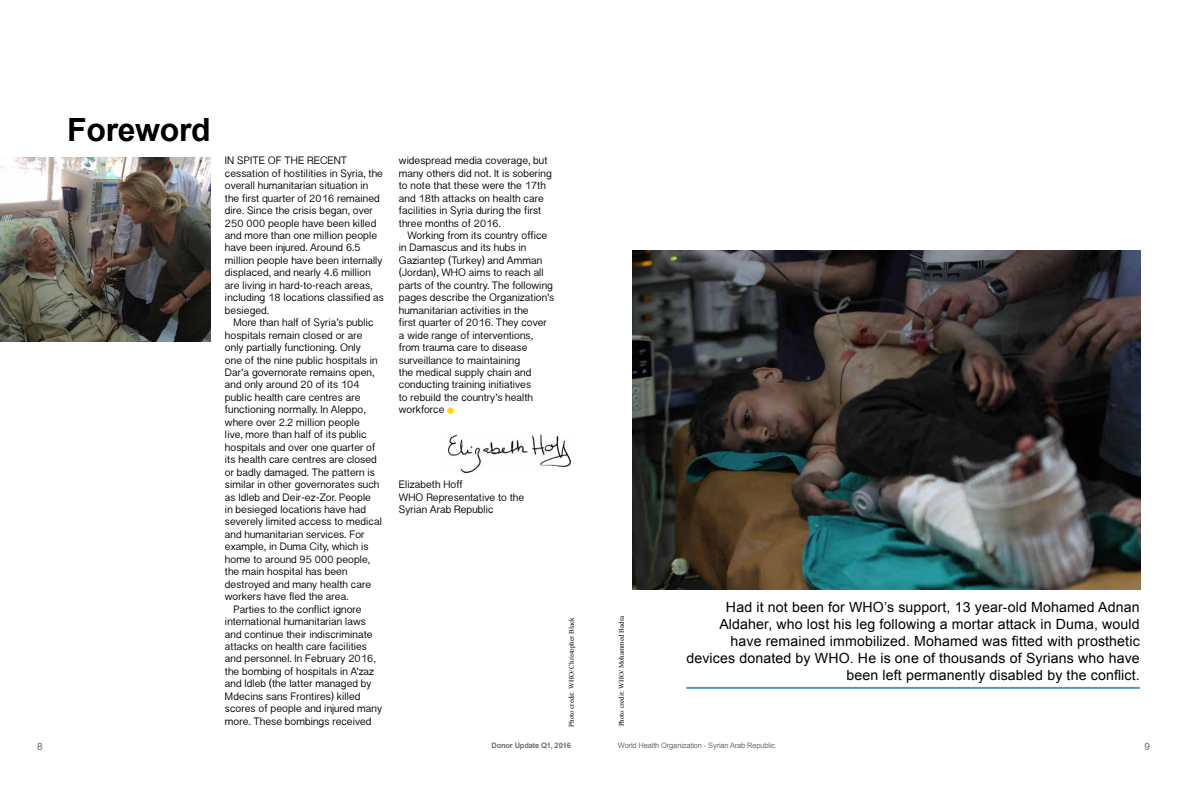
<style>
.page{position:relative;width:1191px;height:786px;background:#fff}
.page>*{position:absolute;margin:0;border:0;box-sizing:border-box;transform-origin:0 0}
.t1{font:700 32px "Arial";letter-spacing:-.01em;color:#000}
.t2{font:14px/17px "Arial";letter-spacing:.01em;color:#000;text-align:right}
.t3{font:10px/12.4px "Kannada Sangam MN";letter-spacing:.01em;color:#000}
.t4{font:10px "Arial";color:#6d6e71}
.t5{font:7.5px "Arial";letter-spacing:-.02em;color:#6d6e71}
.t6{font:700 7.5px "Arial";letter-spacing:-.02em;color:#6d6e71}
.t7{font:7px "Times New Roman";color:#000}
</style>
<div class="page">
<img style="left:0;top:157px;width:211px;height:185px">
<div style="left:447px;top:407px;width:7px;height:7px;background:#fd0;border-radius:50%"></div>
<img style="left:448px;top:434px;width:123px;height:40px">
<hr style="left:686px;top:686px;width:453px;height:2px;background:#5393ce">
<img style="left:633px;top:250px;width:507px;height:339px">
<h1 class="t1" style="left:67px;top:109px;width:145px">Foreword</h1>
<p class="t3" style="left:225px;top:154px;width:160px">IN SPITE OF THE RECENT cessation of hostilities in Syria, the overall humanitarian situation in the first quarter of 2016 remained dire. Since the crisis began, over<br>250 000 people have been killed and more than one million people have been injured. Around 6.5 million people have been internally displaced, and nearly 4.6 million are living in hard-to-reach areas, including 18 locations classified as besieged.</p>
<p class="t3" style="left:233px;top:316px;width:141px">More than half of Syria’s public</p>
<p class="t3" style="left:225px;top:329px;width:139px">hospitals remain closed or are</p>
<p class="t3" style="left:225px;top:341px;width:137px">only partially functioning. Only</p>
<p class="t3" style="left:225px;top:354px;width:154px">one of the nine public hospitals in</p>
<p class="t3" style="left:225px;top:366px;width:151px">Dar’a governorate remains open,</p>
<p class="t3" style="left:225px;top:378px;width:136px">and only around 20 of its 104</p>
<p class="t3" style="left:225px;top:391px;width:137px">public health care centres are</p>
<p class="t3" style="left:225px;top:403px;width:142px">functioning normally. In Aleppo,</p>
<p class="t3" style="left:225px;top:416px;width:136px">where over 2.2 million people</p>
<p class="t3" style="left:225px;top:428px;width:143px">live, more than half of its public</p>
<p class="t3" style="left:225px;top:441px;width:152px">hospitals and over one quarter of</p>
<p class="t3" style="left:225px;top:453px;width:153px">its health care centres are closed</p>
<p class="t3" style="left:225px;top:465px;width:151px">or badly damaged. The pattern is</p>
<p class="t3" style="left:225px;top:478px;width:156px">similar in other governorates such</p>
<p class="t3" style="left:225px;top:490px;width:147px">as Idleb and Deir-ez-Zor. People</p>
<p class="t3" style="left:225px;top:503px;width:142px">in besieged locations have had</p>
<p class="t3" style="left:225px;top:515px;width:158px">severely limited access to medical</p>
<p class="t3" style="left:225px;top:528px;width:141px">and humanitarian services. For</p>
<p class="t3" style="left:225px;top:540px;width:145px">example, in Duma City, which is</p>
<p class="t3" style="left:225px;top:553px;width:147px">home to around 95 000 people,</p>
<p class="t3" style="left:225px;top:565px;width:124px">the main hospital has been</p>
<p class="t3" style="left:225px;top:577px;width:148px">destroyed and many health care</p>
<p class="t3" style="left:225px;top:590px;width:125px">workers have fled the area.</p>
<p class="t3" style="left:233px;top:602px;width:130px">Parties to the conflict ignore</p>
<p class="t3" style="left:225px;top:615px;width:142px">international humanitarian laws</p>
<p class="t3" style="left:225px;top:627px;width:149px">and continue their indiscriminate</p>
<p class="t3" style="left:225px;top:640px;width:143px">attacks on health care facilities</p>
<p class="t3" style="left:225px;top:652px;width:152px">and personnel. In February 2016,</p>
<p class="t3" style="left:225px;top:665px;width:151px">the bombing of hospitals in A’zaz</p>
<p class="t3" style="left:225px;top:677px;width:148px">and Idleb (the latter managed by</p>
<p class="t3" style="left:225px;top:689px;width:137px">Médecins sans Frontires) killed</p>
<p class="t3" style="left:225px;top:702px;width:159px">scores of people and injured many</p>
<p class="t3" style="left:225px;top:714px;width:148px">more. These bombings received</p>
<p class="t3" style="left:399px;top:154px;width:154px">widespread media coverage, but many others did not. It is sobering to note that these were the 17th and 18th attacks on health care facilities in Syria during the first three months of 2016.</p>
<p class="t3" style="left:399px;top:229px;width:157px;text-indent:9px">Working from its country office in Damascus and its hubs in<br>Gaziantep (Turkey) and Amman (Jordan), WHO aims to reach all parts of the country. The following pages describe the Organization’s humanitarian activities in the<br>first quarter of 2016. They cover a wide range of interventions, from trauma care to disease surveillance to maintaining<br>the medical supply chain and conducting training initiatives<br>to rebuild the country’s health workforce</p>
<p class="t3" style="left:399px;top:478px;width:127px">Elizabeth Hoff<br>WHO Representative to the<br>Syrian Arab Republic</p>
<p class="t7" style="left:567px;top:726px;width:111px;rotate:-90deg">Photo credit: WHO/ Christopher Black</p>
<p class="t7" style="left:616px;top:726px;width:112px;rotate:-90deg">Photo credit: WHO/ Mohammed Badra</p>
<p class="t2" style="left:686px;top:598px;width:455px">Had it not been for WHO’s support, 13 year-old Mohamed Adnan Aldaher, who lost his leg following a mortar attack in Duma, would have remained immobilized. Mohamed was fitted with prosthetic devices donated by WHO. He is one of thousands of Syrians who have been left permanently disabled by the conflict.</p>
<p class="t5" style="left:618px;top:740px;width:159px">World Health Organization - Syrian Arab Republic</p>
<p class="t4" style="left:37px;top:739px;width:7px">8</p>
<p class="t6" style="left:491px;top:740px;width:81px">Donor Update Q1, 2016</p>
<p class="t4" style="left:1144px;top:739px;width:7px">9</p>
</div>
